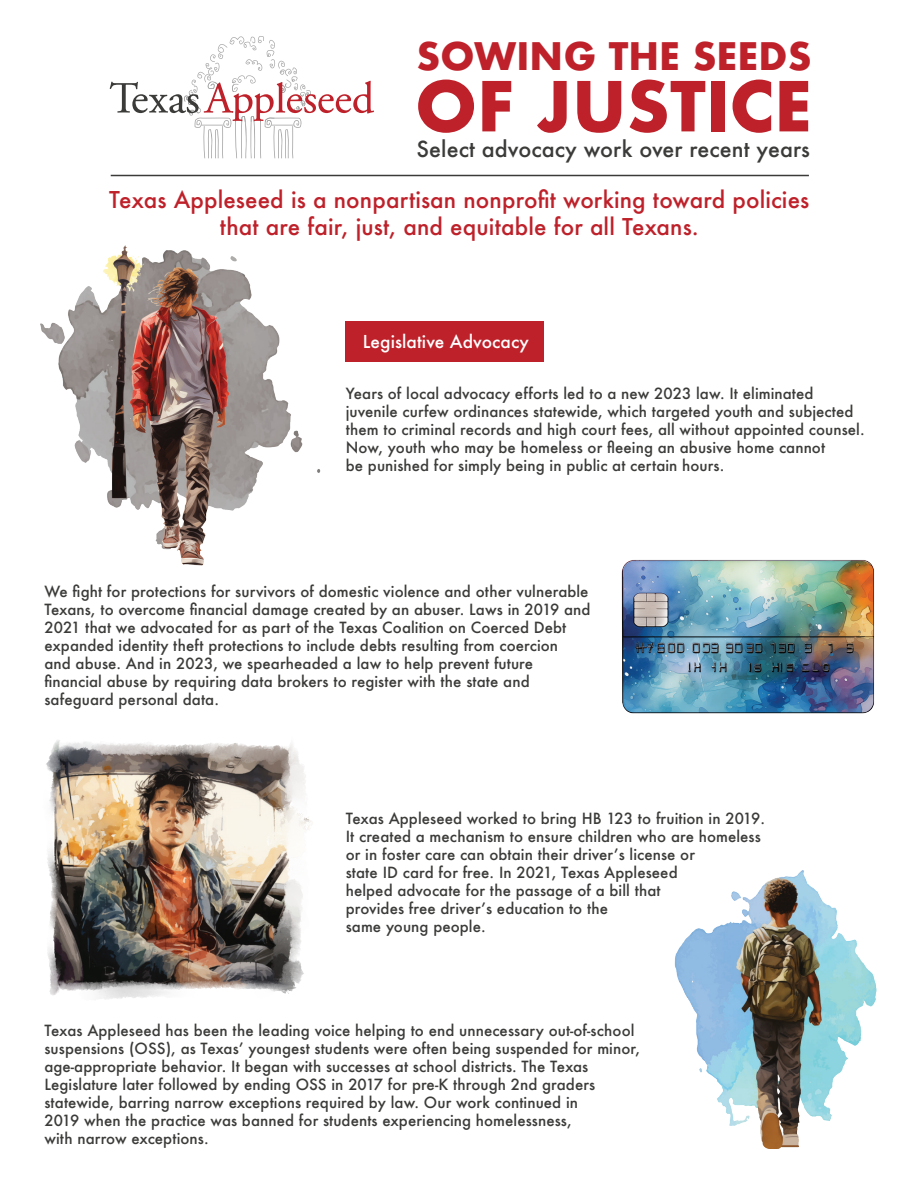
<style>
.page{position:relative;width:918px;height:1188px;background:#fff}
.page>*{position:absolute;margin:0;border:0;box-sizing:border-box;transform-origin:0 0}
.t1{font:700 66.9px "Futura";color:#be212a}
.t2{font:700 36.9px "Futura";color:#be212a}
.t3{font:500 22.5px/27px "Futura";letter-spacing:.005em;color:#be212a;text-align:center}
.t4{font:500 21.6px "Futura";letter-spacing:.005em;color:#3b3b39}
.t5{font:500 17.25px "Futura";letter-spacing:.005em;color:#fff}
.t6{font:500 15px/18px "Futura";letter-spacing:.005em;color:#3b3b39}
</style>
<div class="page">
<img style="left:40px;top:88px;width:837px;height:1061px">
<svg style="left:110px;top:36px;width:264px;height:124px"></svg>
<div style="left:346px;top:322px;width:198px;height:40px;background:#be212a"></div>
<hr style="left:111px;top:175px;width:698px;height:1px;background:#3b3b39">
<p class="t2" style="left:417px;top:29px;width:396px">SOWING THE SEEDS</p>
<p class="t1" style="left:415px;top:58px;width:399px">OF JUSTICE</p>
<p class="t4" style="left:417px;top:135px;width:395px">Select advocacy work over recent years</p>
<p class="t3" style="left:109px;top:186px;width:702px">Texas Appleseed is a nonpartisan nonprofit working toward policies that are fair, just, and equitable for all Texans.</p>
<p class="t5" style="left:363px;top:329px;width:167px">Legislative Advocacy</p>
<p class="t6" style="left:346px;top:384px;width:520px">Years of local advocacy efforts led to a new 2023 law. It eliminated juvenile curfew ordinances statewide, which targeted youth and subjected them to criminal records and high court fees, all without appointed counsel.</p>
<p class="t6" style="left:346px;top:438px;width:481px">Now, youth who may be homeless or fleeing an abusive home cannot</p>
<p class="t6" style="left:346px;top:456px;width:380px">be punished for simply being in public at certain hours.</p>
<p class="t6" style="left:44px;top:582px;width:548px">We fight for protections for survivors of domestic violence and other vulnerable Texans, to overcome financial damage created by an abuser. Laws in 2019 and 2021 that we advocated for as part of the Texas Coalition on Coerced Debt expanded identity theft protections to include debts resulting from coercion<br>and abuse. And in 2023, we spearheaded a law to help prevent future financial abuse by requiring data brokers to register with the state and safeguard personal data.</p>
<p class="t6" style="left:346px;top:810px;width:421px">Texas Appleseed worked to bring HB 123 to fruition in 2019.<br>It created a mechanism to ensure children who are homeless</p>
<p class="t6" style="left:346px;top:846px;width:351px">or in foster care can obtain their driver’s license or</p>
<p class="t6" style="left:346px;top:864px;width:333px">state ID card for free. In 2021, Texas Appleseed</p>
<p class="t6" style="left:346px;top:882px;width:316px">helped advocate for the passage of a bill that</p>
<p class="t6" style="left:346px;top:900px;width:264px">provides free driver’s education to the</p>
<p class="t6" style="left:346px;top:918px;width:142px">same young people.</p>
<p class="t6" style="left:44px;top:1021px;width:592px">Texas Appleseed has been the leading voice helping to end unnecessary out-of-school</p>
<p class="t6" style="left:44px;top:1039px;width:597px">suspensions (OSS), as Texas’ youngest students were often being suspended for minor,</p>
<p class="t6" style="left:44px;top:1057px;width:552px">age-appropriate behavior. It began with successes at school districts. The Texas<br>Legislature later followed by ending OSS in 2017 for pre-K through 2nd graders</p>
<p class="t6" style="left:44px;top:1093px;width:535px">statewide, barring narrow exceptions required by law. Our work continued in</p>
<p class="t6" style="left:44px;top:1111px;width:529px">2019 when the practice was banned for students experiencing homelessness, with narrow exceptions.</p>
</div>
